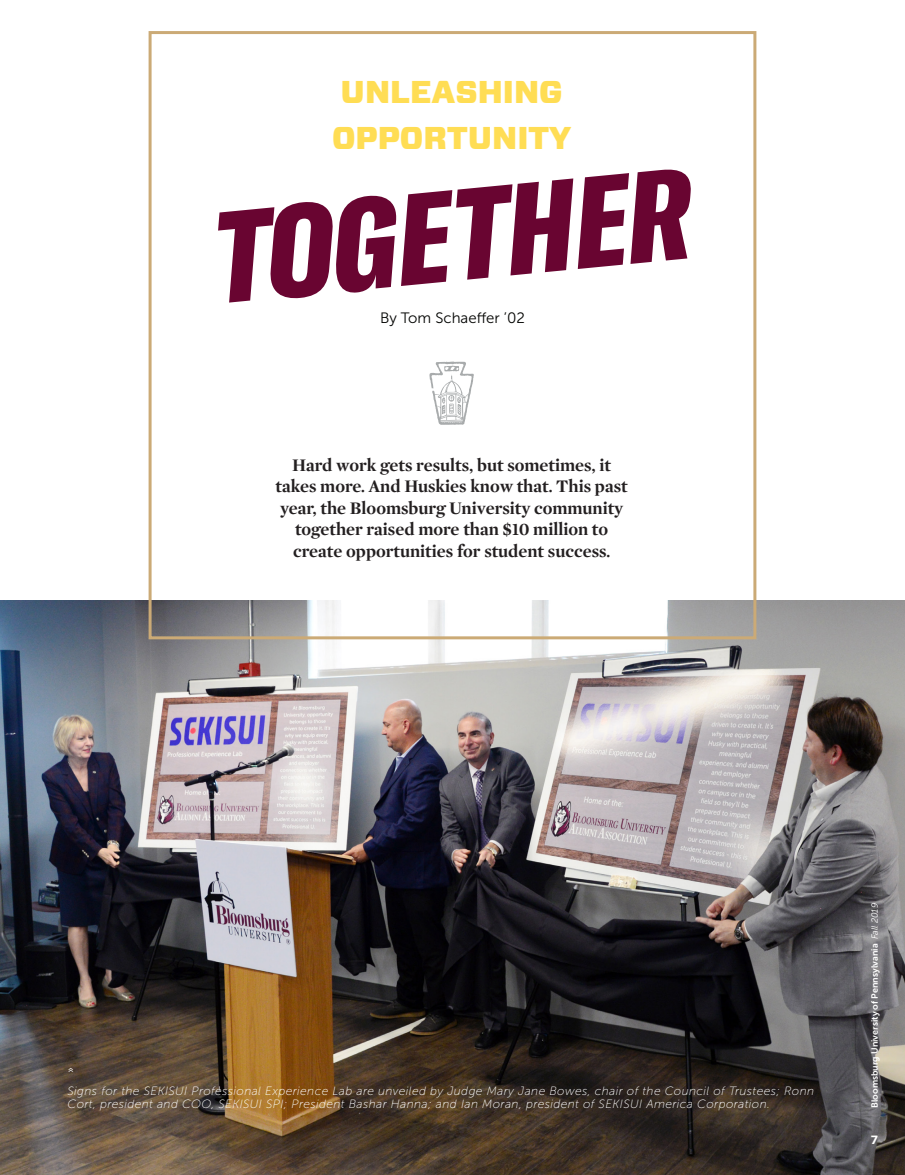
<style>
.page{position:relative;width:905px;height:1175px;background:#fff}
.page>*{position:absolute;margin:0;border:0;box-sizing:border-box;transform-origin:0 0}
.t1{font:italic 900 extra-condensed 127.5px "GT America";color:#690531}
.t2{font:900 31.5px/46.5px "Forza";color:#ffdd54}
.t3{font:700 18px/21.6px "Mercury Display";color:#231f20;text-align:center}
.t4{font:15px "Museo Sans 300";color:#040503}
.t5{font:italic 12px/13.5px "Museo Sans 100";letter-spacing:.03em;color:#fff}
.t6{font:700 12px "Forza";color:#fff}
.t7{font:10.5px "Museo Sans 300";color:#fff}
.t8{font:9px "Museo Sans 700";color:#fff}
.s1{font-family:"Museo Sans 300";font-style:italic}
</style>
<div class="page">
<img style="left:0;top:600px;width:904px;height:574px">
<svg style="left:429px;top:361px;width:45px;height:64px"></svg>
<div style="left:148px;top:31px;width:608px;height:608px;border:3px solid #cbaa76"></div>
<p class="t2" style="left:332px;top:69px;width:240px">UNLEASHING<br>OPPORTUNITY</p>
<p class="t1" style="left:206px;top:183px;width:478px;rotate:-6deg">TOGETHER</p>
<p class="t4" style="left:380px;top:310px;width:146px">By Tom Schaeffer ’02</p>
<p class="t3" style="left:275px;top:453px;width:353px">Hard work gets results, but sometimes, it takes more. And Huskies know that. This past year, the Bloomsburg University community together raised more than $10 million to create opportunities for student success.</p>
<p class="t7" style="left:65px;top:1073px;width:7px;rotate:-90deg">»</p>
<p class="t5" style="left:68px;top:1083px;width:748px">Signs for the SEKISUI Professional Experience Lab are unveiled by Judge Mary Jane Bowes, chair of the Council of Trustees; Ronn<br>Cort, president and COO, SEKISUI SPI; President Bashar Hanna; and Ian Moran, president of SEKISUI America Corporation.</p>
<p class="t8" style="left:869px;top:1108px;width:207px;rotate:-90deg">Bloomsburg University of Pennsylvania <span class="s1">Fall 2019</span></p>
<p class="t6" style="left:870px;top:1131px;width:9px">7</p>
</div>
